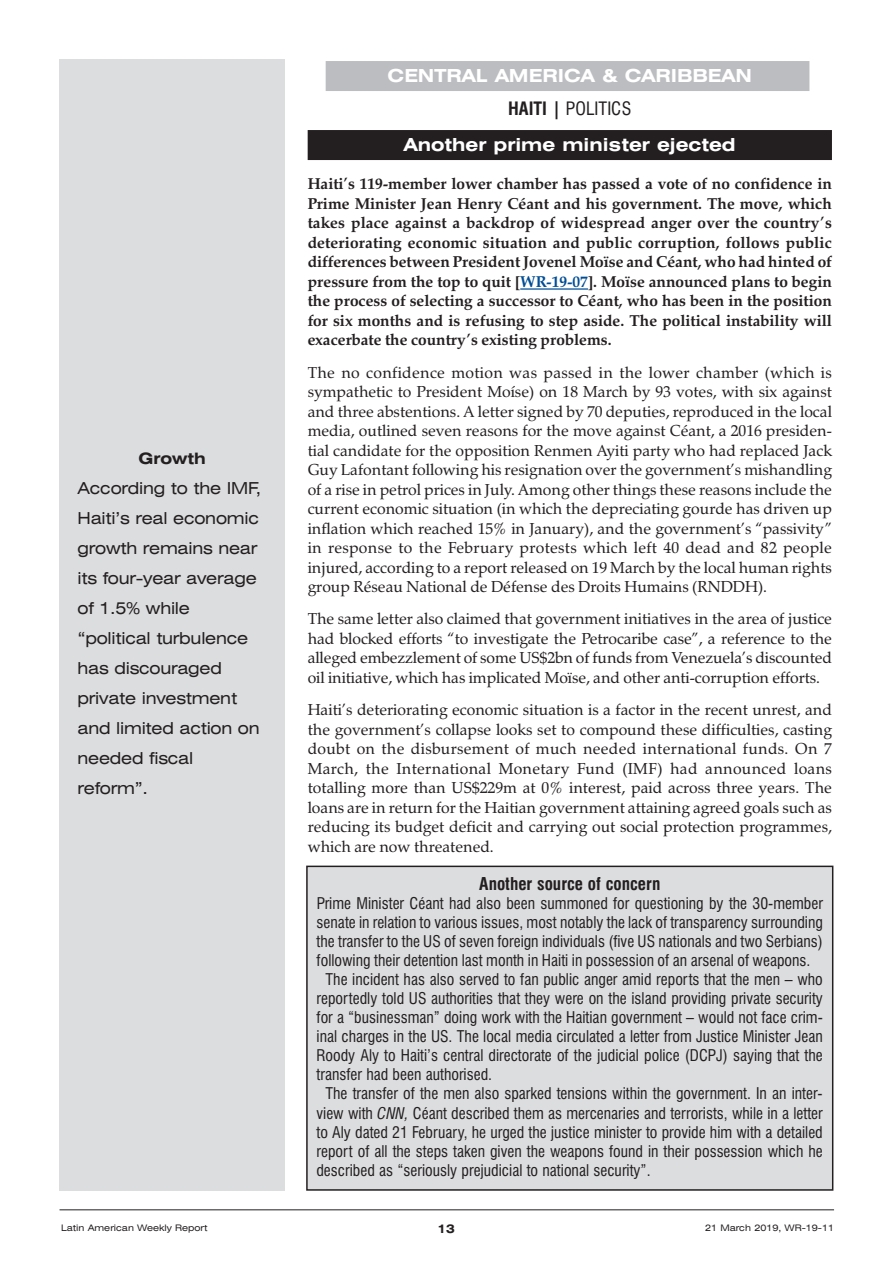
<style>
.page{position:relative;width:893px;height:1263px;background:#fff}
.page>*{position:absolute;margin:0;border:0;box-sizing:border-box;transform-origin:0 0}
.t1{font:700 expanded 18px/33px "Swiss 721 BT";color:#fff;text-align:center}
.t2{font:700 condensed 17.25px "Swiss 721 BT";color:#231f20}
.t3{font:expanded 16.5px/30px "Swiss 721 BT";letter-spacing:-.015em;color:#231f20}
.t4{font:15.75px/19.5px "Zapf Calligraphic 801 BT";color:#231f20;text-align:justify}
.t5{font:condensed 15.75px "Swiss 721 BT";color:#231f20}
.t6{font:700 15.75px/19.5px "Zapf Calligraphic 801 BT";color:#231f20;text-align:justify}
.t7{font:700 expanded 15.75px "Swiss 721 BT";color:#231f20}
.t8{font:700 expanded 12px "Swiss 721 BT";color:#231f20}
.t9{font:expanded 9px "Swiss 721 BT";color:#231f20}
.s1{font-stretch:condensed;color:#231f20}
.s2{font-weight:400;font-stretch:condensed;color:#231f20}
.s3{color:#014d95}
.s4{font-style:italic}
</style>
<div class="page">
<div style="left:326px;top:61px;width:483px;height:30px;background:#bcbdc0"></div>
<div style="left:308px;top:130px;width:524px;height:30px;background:#231f20"></div>
<hr style="left:520px;top:288px;width:68px;height:2px;background:#014d95">
<div style="left:60px;top:60px;width:225px;height:1131px;background:#dcdddf"></div>
<hr style="left:60px;top:1209px;width:774px;height:1px;background:#231f20">
<div style="left:307px;top:866px;width:526px;height:324px;background:#dcdddf"></div>
<div style="left:306px;top:866px;width:527px;height:325px;border:2px solid #231f20"></div>
<p class="t7" style="left:139px;top:449px;width:69px">Growth</p>
<p class="t3" style="left:78px;top:473px;width:185px">According to the IMF,<br>Haiti’s real economic growth remains near its four-year average of 1.5% while “political turbulence has discouraged private investment and limited action on needed fiscal reform”.</p>
<p class="t1" style="left:388px;top:59px;width:366px">CENTRAL AMERICA &amp; CARIBBEAN<br><span class="s1">HAITI |</span> <span class="s2">POLITICS</span></p>
<p class="t1" style="left:404px;top:128px;width:333px">Another prime minister ejected</p>
<p class="t6" style="left:308px;top:174px;width:526px">Haiti’s 119-member lower chamber has passed a vote of no confidence in Prime Minister Jean Henry Céant and his government. The move, which takes place against a backdrop of widespread anger over the country’s deteriorating economic situation and public corruption, follows public differences between President Jovenel Moïse and Céant, who had hinted of pressure from the top to quit [<span class="s3">WR-19-07</span>]. Moïse announced plans to begin the process of selecting a successor to Céant, who has been in the position for six months and is refusing to step aside. The political instability will exacerbate the country’s existing problems.</p>
<p class="t4" style="left:308px;top:362px;width:526px">The no confidence motion was passed in the lower chamber (which is sympathetic to President Moíse) on 18 March by 93 votes, with six against and three abstentions. A letter signed by 70 deputies, reproduced in the local media, outlined seven reasons for the move against Céant, a 2016 presiden&shy;tial candidate for the opposition Renmen Ayiti party who had replaced Jack Guy Lafontant following his resignation over the government’s mishandling of a rise in petrol prices in July. Among other things these reasons include the current economic situation (in which the depreciating gourde has driven up inflation which reached 15% in January), and the government’s “passivity” in response to the February protests which left 40 dead and 82 people injured, according to a report released on 19 March by the local human rights group Réseau National de Défense des Droits Humains (RNDDH).</p>
<p class="t4" style="left:308px;top:609px;width:526px">The same letter also claimed that government initiatives in the area of justice had blocked efforts “to investigate the Petrocaribe case”, a reference to the alleged embezzlement of some US$2bn of funds from Venezuela’s discounted oil initiative, which has implicated Moïse, and other anti-corruption efforts.</p>
<p class="t4" style="left:308px;top:700px;width:526px">Haiti’s deteriorating economic situation is a factor in the recent unrest, and the government’s collapse looks set to compound these difficulties, casting doubt on the disbursement of much needed international funds. On 7<br>March, the International Monetary Fund (IMF) had announced loans totalling more than US$229m at 0% interest, paid across three years. The loans are in return for the Haitian government attaining agreed goals such as reducing its budget deficit and carrying out social protection programmes, which are now threatened.</p>
<p class="t2" style="left:479px;top:874px;width:183px">Another source of concern</p>
<p class="t5" style="left:317px;top:894px;width:508px">Prime Minister Céant had also been summoned for questioning by the 30-member</p>
<p class="t5" style="left:317px;top:913px;width:508px">senate in relation to various issues, most notably the lack of transparency surrounding</p>
<p class="t5" style="left:317px;top:932px;width:508px">the transfer to the US of seven foreign individuals (five US nationals and two Serbians)</p>
<p class="t5" style="left:317px;top:951px;width:495px">following their detention last month in Haiti in possession of an arsenal of weapons.</p>
<p class="t5" style="left:326px;top:970px;width:499px">The incident has also served to fan public anger amid reports that the men – who</p>
<p class="t5" style="left:317px;top:989px;width:508px">reportedly told US authorities that they were on the island providing private security</p>
<p class="t5" style="left:317px;top:1009px;width:508px">for a “businessman” doing work with the Haitian government – would not face crim-</p>
<p class="t5" style="left:317px;top:1028px;width:508px">inal charges in the US. The local media circulated a letter from Justice Minister Jean</p>
<p class="t5" style="left:317px;top:1047px;width:508px">Roody Aly to Haiti’s central directorate of the judicial police (DCPJ) saying that the</p>
<p class="t5" style="left:317px;top:1066px;width:177px">transfer had been authorised.</p>
<p class="t5" style="left:326px;top:1085px;width:499px">The transfer of the men also sparked tensions within the government. In an inter-</p>
<p class="t5" style="left:317px;top:1104px;width:508px">view with <span class="s4">CNN,</span> Céant described them as mercenaries and terrorists, while in a letter</p>
<p class="t5" style="left:317px;top:1123px;width:508px">to Aly dated 21 February, he urged the justice minister to provide him with a detailed</p>
<p class="t5" style="left:316px;top:1142px;width:508px">report of all the steps taken given the weapons found in their possession which he</p>
<p class="t5" style="left:316px;top:1161px;width:336px">described as “seriously prejudicial to national security”.</p>
<p class="t9" style="left:61px;top:1223px;width:148px">Latin American Weekly Report</p>
<p class="t8" style="left:437px;top:1221px;width:19px">13</p>
<p class="t9" style="left:705px;top:1223px;width:131px">21 March 2019, WR-19-11</p>
</div>
